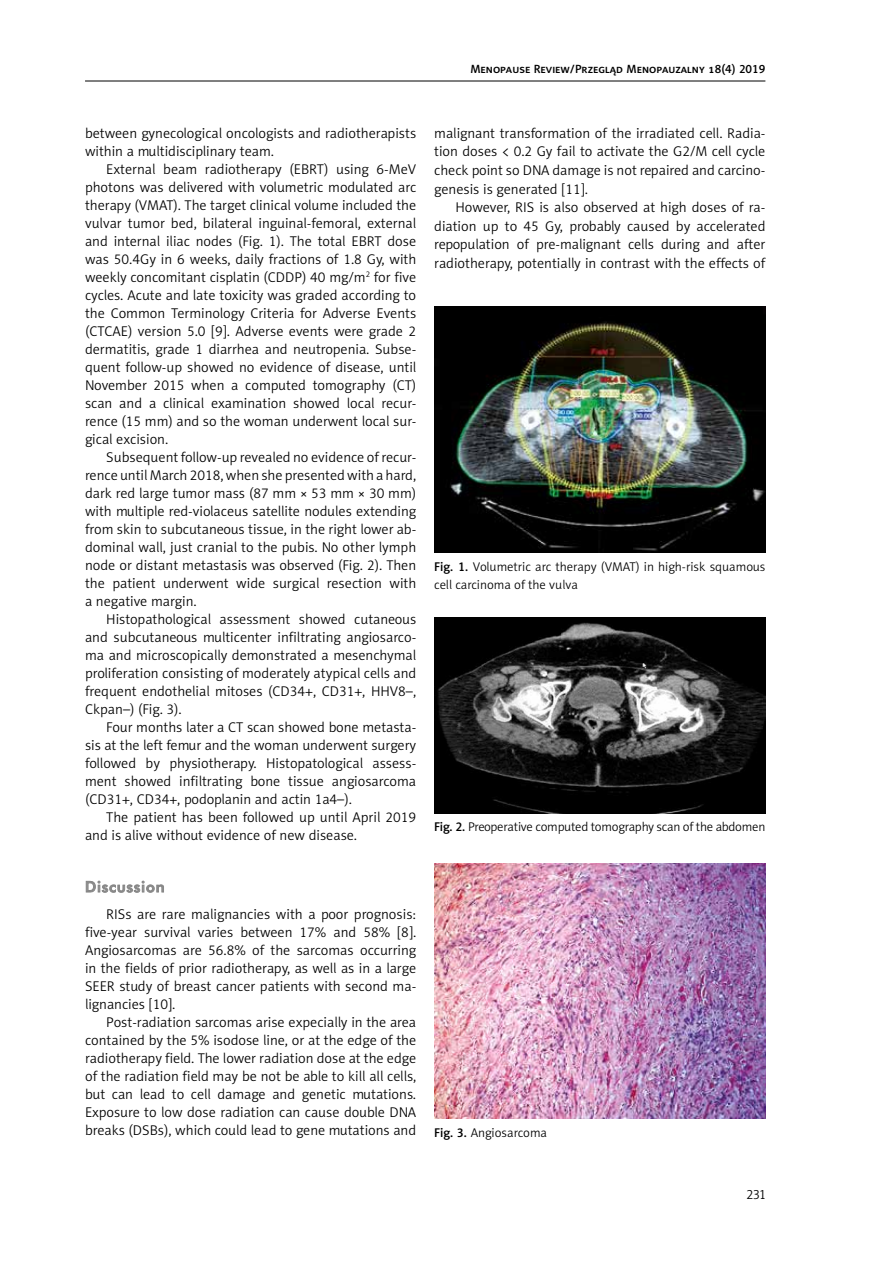
<style>
.page{position:relative;width:893px;height:1263px;background:#fff}
.page>*{position:absolute;margin:0;border:0;box-sizing:border-box;transform-origin:0 0}
.t1{font:15px "Futura Md PL Regular A";letter-spacing:.06em;color:#878787}
.t2{font:14.25px/18px "Naomi Sans EFN Light";color:#000;text-align:justify}
.t3{font:13.5px "Naomi Sans EFNTT Light";color:#000}
.t4{font:12.75px/18px "Naomi Sans EFN Light";color:#000}
.t5{font:12px "Naomi Sans EFN Medium";color:#000}
.s1{font-family:"Naomi Sans EFN Medium"}
</style>
<div class="page">
<hr style="left:85px;top:81px;width:680px;height:1px;background:#000">
<svg style="left:86px;top:880px;width:78px;height:13px"></svg>
<img style="left:434px;top:307px;width:331px;height:246px">
<img style="left:434px;top:617px;width:331px;height:196px">
<img style="left:434px;top:863px;width:331px;height:256px">
<p class="t5" style="left:470px;top:61px;width:296px">Menopause Review/Przegląd Menopauzalny 18(4) 2019</p>
<p class="t2" style="left:85px;top:124px;width:333px">between gynecological oncologists and radiotherapists within a multidisciplinary team.</p>
<p class="t2" style="left:85px;top:160px;width:333px;text-indent:21px">External beam radiotherapy (EBRT) using 6-MeV photons was delivered with volumetric modulated arc therapy (VMAT). The target clinical volume included the vulvar tumor bed, bilateral inguinal-femoral, external and internal iliac nodes (Fig. 1). The total EBRT dose was 50.4Gy in 6 weeks, daily fractions of 1.8 Gy, with weekly concomitant cisplatin (CDDP) 40 mg/m<sup>2</sup> for five cycles. Acute and late toxicity was graded according to the Common Terminology Criteria for Adverse Events (CTCAE) version 5.0 [9]. Adverse events were grade 2 dermatitis, grade 1 diarrhea and neutropenia. Subse&shy;quent follow-up showed no evidence of disease, until November 2015 when a computed tomography (CT) scan and a clinical examination showed local recur&shy;rence (15 mm) and so the woman underwent local sur&shy;gical excision.</p>
<p class="t2" style="left:85px;top:448px;width:333px;text-indent:21px">Subsequent follow-up revealed no evidence of recur&shy;rence until March 2018, when she presented with a hard, dark red large tumor mass (87 mm × 53 mm × 30 mm) with multiple red-violaceus satellite nodules extending from skin to subcutaneous tissue, in the right lower ab&shy;dominal wall, just cranial to the pubis. No other lymph node or distant metastasis was observed (Fig. 2). Then the patient underwent wide surgical resection with a negative margin.</p>
<p class="t2" style="left:85px;top:610px;width:333px;text-indent:21px">Histopathological assessment showed cutaneous and subcutaneous multicenter infiltrating angiosarco&shy;ma and microscopically demonstrated a mesenchymal proliferation consisting of moderately atypical cells and frequent endothelial mitoses (CD34+, CD31+, HHV8–, Ckpan–) (Fig. 3).</p>
<p class="t2" style="left:85px;top:718px;width:333px;text-indent:21px">Four months later a CT scan showed bone metasta&shy;sis at the left femur and the woman underwent surgery followed by physiotherapy. Histopatological assess&shy;ment showed infiltrating bone tissue angiosarcoma (CD31+, CD34+, podoplanin and actin 1a4–).</p>
<p class="t2" style="left:85px;top:808px;width:333px;text-indent:21px">The patient has been followed up until April 2019 and is alive without evidence of new disease.</p>
<p class="t1" style="left:85px;top:878px;width:81px">Discussion</p>
<p class="t2" style="left:85px;top:905px;width:333px;text-indent:21px">RISs are rare malignancies with a poor prognosis: five-year survival varies between 17% and 58% [8].<br>Angiosarcomas are 56.8% of the sarcomas occurring in the fields of prior radiotherapy, as well as in a large SEER study of breast cancer patients with second ma&shy;lignancies [10].</p>
<p class="t2" style="left:85px;top:1013px;width:333px;text-indent:21px">Post-radiation sarcomas arise expecially in the area contained by the 5% isodose line, or at the edge of the radiotherapy field. The lower radiation dose at the edge of the radiation field may be not be able to kill all cells, but can lead to cell damage and genetic mutations.<br>Exposure to low dose radiation can cause double DNA breaks (DSBs), which could lead to gene mutations and</p>
<p class="t2" style="left:434px;top:124px;width:333px;line-height:18.6px">malignant transformation of the irradiated cell. Radia&shy;tion doses &lt; 0.2 Gy fail to activate the G2/M cell cycle check point so DNA damage is not repaired and carcino&shy;genesis is generated [11].</p>
<p class="t2" style="left:434px;top:198px;width:333px;line-height:18.6px;text-indent:21px">However, RIS is also observed at high doses of ra&shy;diation up to 45 Gy, probably caused by accelerated repopulation of pre-malignant cells during and after radiotherapy, potentially in contrast with the effects of</p>
<p class="t4" style="left:434px;top:557px;width:333px"><span class="s1">Fig. 1.</span> Volumetric arc therapy (VMAT) in high-risk squamous cell carcinoma of the vulva</p>
<p class="t4" style="left:434px;top:818px;width:333px"><span class="s1">Fig. 2.</span> Preoperative computed tomography scan of the abdomen</p>
<p class="t4" style="left:434px;top:1123px;width:114px"><span class="s1">Fig. 3.</span> Angiosarcoma</p>
<p class="t3" style="left:746px;top:1187px;width:21px">231</p>
</div>
